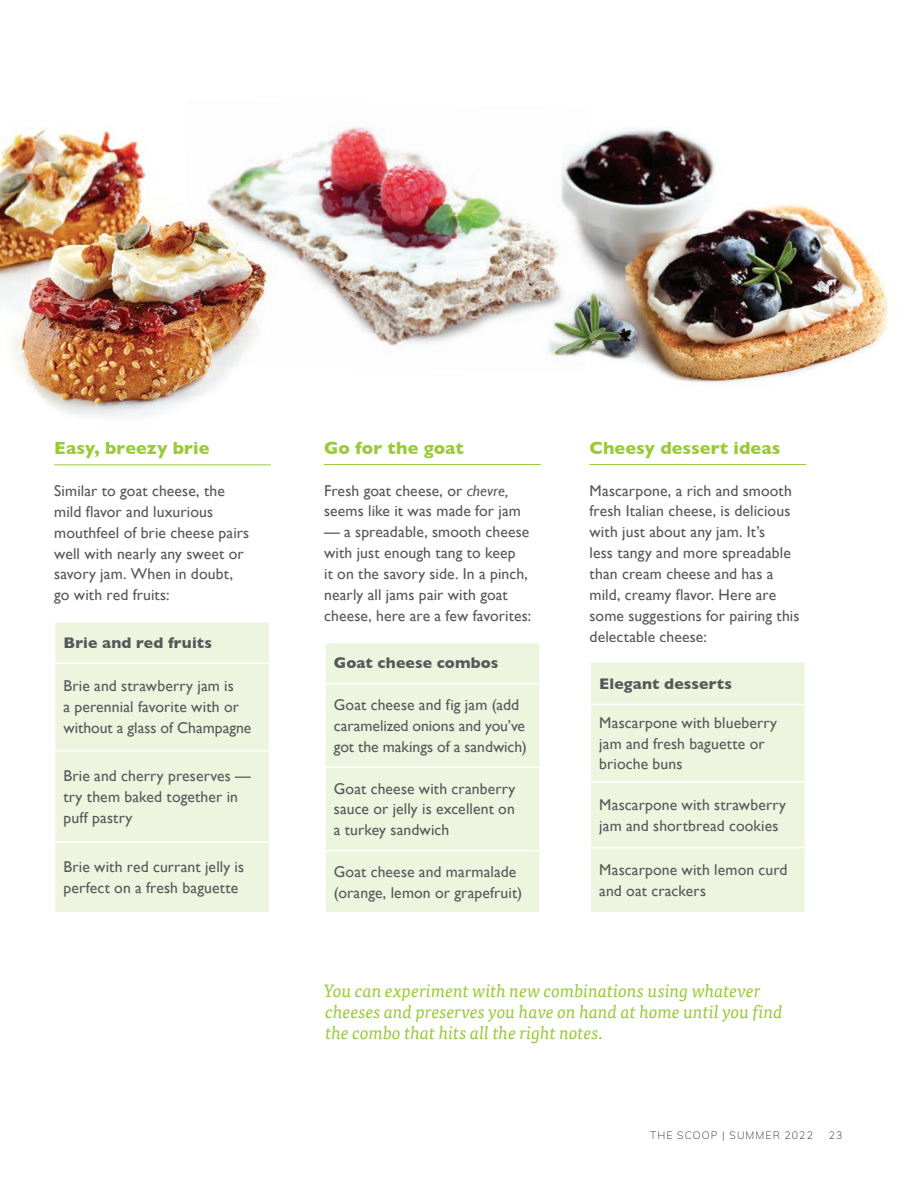
<style>
.page{position:relative;width:918px;height:1188px;background:#fff}
.page>*{position:absolute;margin:0;border:0;box-sizing:border-box;transform-origin:0 0}
.t1{font:italic 17.85px/20.9px "Tisa Pro";letter-spacing:-.01em;color:#99ca3b}
.t2{font:800 17.85px "Gill Sans";letter-spacing:.005em;color:#99ca3b}
.t3{font:15.75px/20.9px "Gill Sans";letter-spacing:.005em;color:#57585a}
.t4{font:800 15.75px "Gill Sans";letter-spacing:.01em;color:#57585a}
.t5{font:200 10.5px "Muli";letter-spacing:.1em;color:#231f20}
.s1{font-style:italic}
</style>
<div class="page">
<img style="left:590px;top:128px;width:298px;height:256px">
<img style="left:0;top:127px;width:227px;height:290px">
<hr style="left:590px;top:464px;width:216px;height:1px;background:#99ca3b">
<hr style="left:54px;top:464px;width:217px;height:1px;background:#99ca3b">
<div style="left:55px;top:622px;width:214px;height:290px;background:#edf5df"></div>
<hr style="left:54px;top:662px;width:216px;height:2px;background:#fff">
<hr style="left:54px;top:750px;width:216px;height:2px;background:#fff">
<hr style="left:54px;top:841px;width:216px;height:2px;background:#fff">
<div style="left:591px;top:662px;width:214px;height:250px;background:#edf5df"></div>
<hr style="left:590px;top:704px;width:216px;height:1px;background:#fff">
<hr style="left:590px;top:781px;width:216px;height:2px;background:#fff">
<hr style="left:590px;top:847px;width:216px;height:1px;background:#fff">
<hr style="left:324px;top:464px;width:217px;height:1px;background:#99ca3b">
<div style="left:326px;top:643px;width:213px;height:269px;background:#edf5df"></div>
<hr style="left:324px;top:683px;width:217px;height:1px;background:#fff">
<hr style="left:324px;top:766px;width:217px;height:2px;background:#fff">
<hr style="left:324px;top:850px;width:217px;height:2px;background:#fff">
<img style="left:183px;top:127px;width:407px;height:246px">
<p class="t2" style="left:54px;top:438px;width:157px">Easy, breezy brie</p>
<p class="t3" style="left:54px;top:480px;width:197px">Similar to goat cheese, the mild flavor and luxurious mouthfeel of brie cheese pairs well with nearly any sweet or savory jam. When in doubt, go with red fruits:</p>
<p class="t4" style="left:63px;top:633px;width:150px">Brie and red fruits</p>
<p class="t3" style="left:63px;top:676px;width:189px">Brie and strawberry jam is<br>a perennial favorite with or without a glass of Champagne</p>
<p class="t3" style="left:63px;top:765px;width:189px">Brie and cherry preserves — try them baked together in puff pastry</p>
<p class="t3" style="left:63px;top:857px;width:182px">Brie with red currant jelly is perfect on a fresh baguette</p>
<p class="t2" style="left:324px;top:437px;width:141px">Go for the goat</p>
<p class="t3" style="left:324px;top:480px;width:198px">Fresh goat cheese, or <span class="s1">chevre, </span>seems like it was made for jam</p>
<p class="t3" style="left:324px;top:522px;width:209px">— a spreadable, smooth cheese with just enough tang to keep<br>it on the savory side. In a pinch, nearly all jams pair with goat cheese, here are a few favorites:</p>
<p class="t4" style="left:334px;top:654px;width:166px">Goat cheese combos</p>
<p class="t3" style="left:334px;top:694px;width:194px">Goat cheese and fig jam (add caramelized onions and you’ve got the makings of a sandwich)</p>
<p class="t3" style="left:334px;top:778px;width:183px;text-align:justify">Goat cheese with cranberry sauce or jelly is excellent on a turkey sandwich</p>
<p class="t3" style="left:334px;top:861px;width:190px">Goat cheese and marmalade (orange, lemon or grapefruit)</p>
<p class="t2" style="left:590px;top:437px;width:192px">Cheesy dessert ideas</p>
<p class="t3" style="left:590px;top:480px;width:211px">Mascarpone, a rich and smooth fresh Italian cheese, is delicious with just about any jam. It’s<br>less tangy and more spreadable than cream cheese and has a mild, creamy flavor. Here are some suggestions for pairing this delectable cheese:</p>
<p class="t4" style="left:599px;top:674px;width:134px">Elegant desserts</p>
<p class="t3" style="left:599px;top:712px;width:179px">Mascarpone with blueberry jam and fresh baguette or brioche buns</p>
<p class="t3" style="left:599px;top:794px;width:188px">Mascarpone with strawberry jam and shortbread cookies</p>
<p class="t3" style="left:599px;top:860px;width:190px">Mascarpone with lemon curd and oat crackers</p>
<p class="t1" style="left:324px;top:979px;width:461px">You can experiment with new combinations using whatever cheeses and preserves you have on hand at home until you find the combo that hits all the right notes.</p>
<p class="t5" style="left:650px;top:1128px;width:164px">THE SCOOP | SUMMER 2022</p>
<p class="t5" style="left:829px;top:1128px;width:15px">23</p>
</div>
